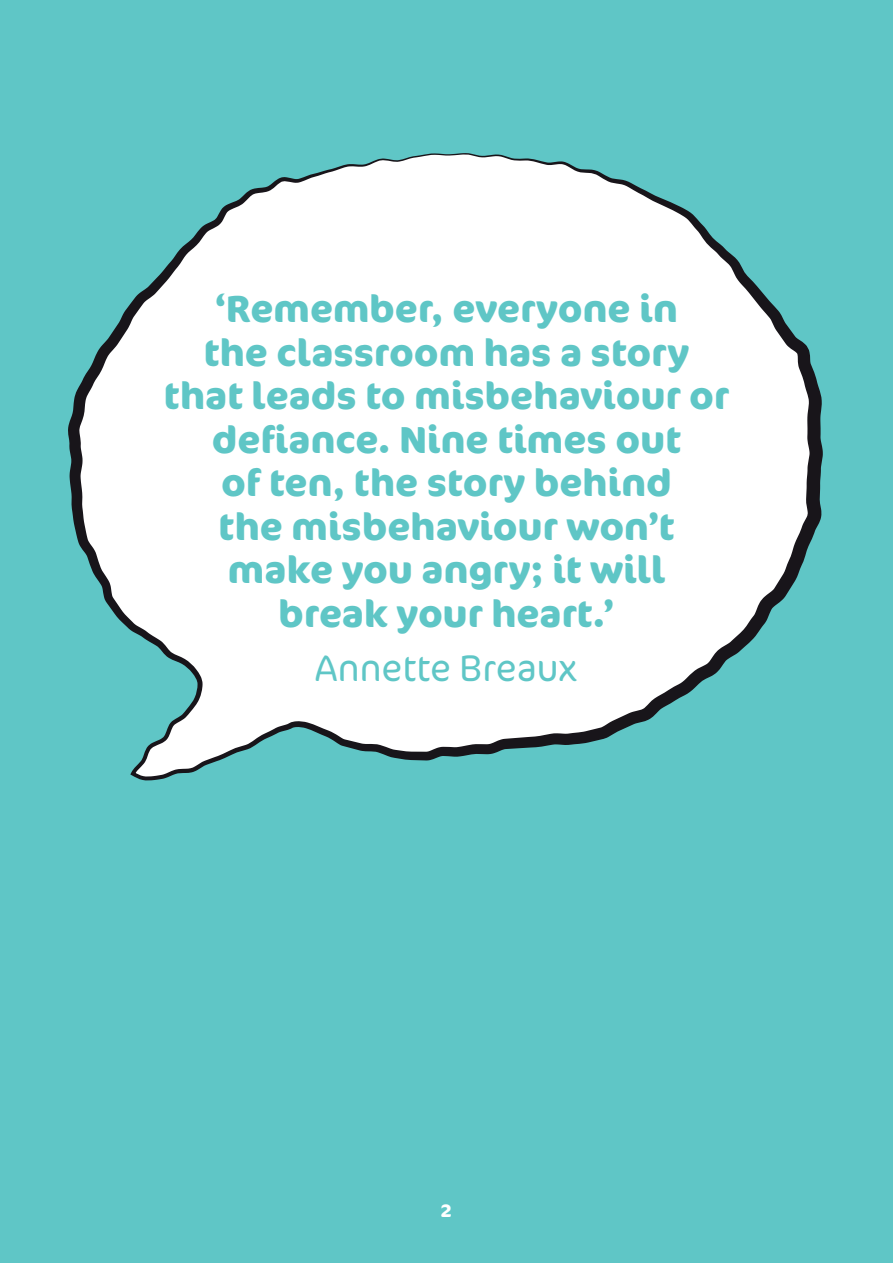
<style>
.page{position:relative;width:893px;height:1263px;background:#5fc6c6}
.page>*{position:absolute;margin:0;border:0;box-sizing:border-box;transform-origin:0 0}
.t1{font:700 37.5px/43.5px "Cocon";letter-spacing:.005em;color:#5fc6c6;text-align:center}
.t2{font:300 37.5px "Cocon";color:#5fc6c6}
.t3{font:700 18px "Cocon";color:#fff}
</style>
<div class="page">
<svg style="left:68px;top:153px;width:755px;height:627px;fill:#fff"></svg>
<p class="t1" style="left:164px;top:288px;width:567px">‘Remember, everyone in<br>the classroom has a story that leads to misbehaviour or defiance. Nine times out<br>of ten, the story behind<br>the misbehaviour won’t make you angry; it will<br>break your heart.’</p>
<p class="t2" style="left:315px;top:646px;width:264px">Annette Breaux</p>
<p class="t3" style="left:441px;top:1200px;width:13px">2</p>
</div>
